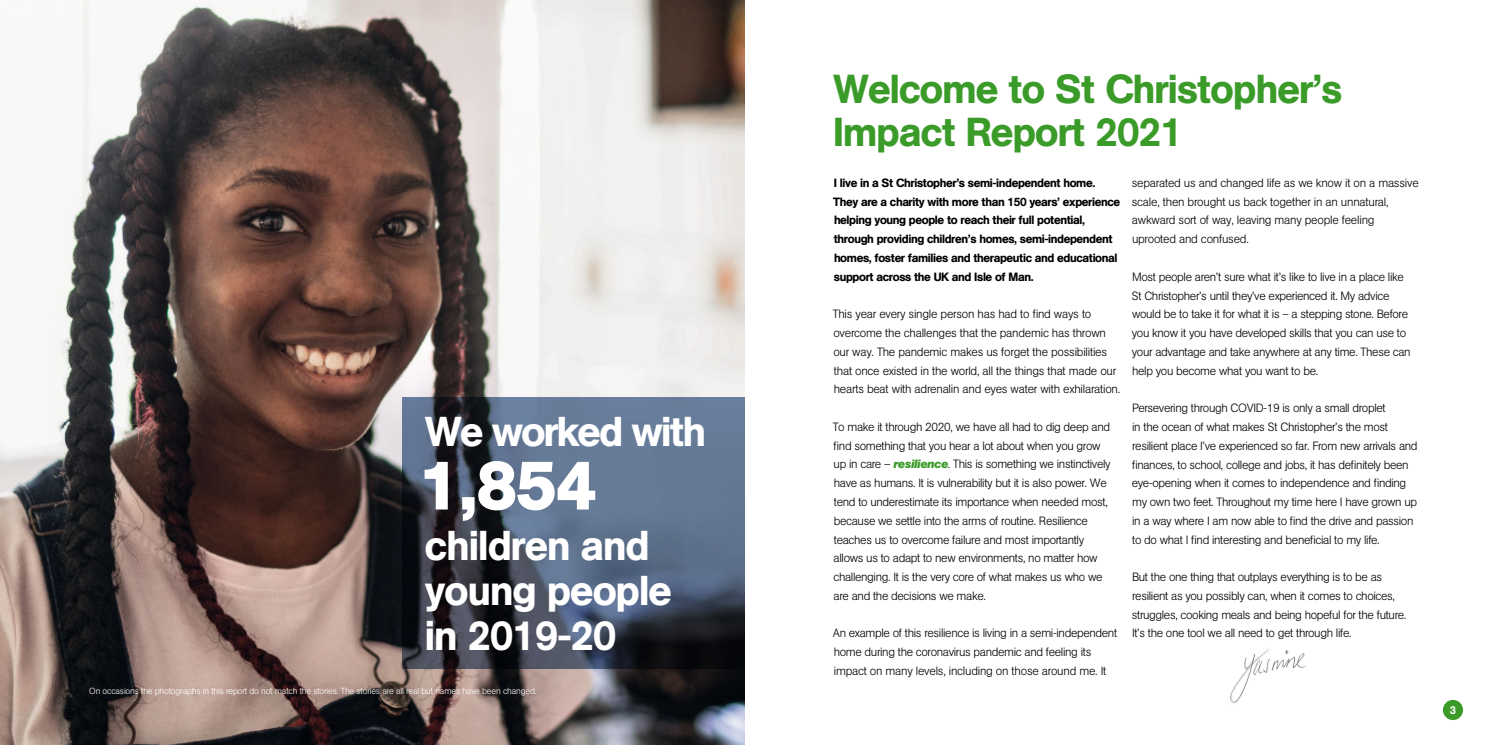
<style>
.page{position:relative;width:1489px;height:745px;background:#fff}
.page>*{position:absolute;margin:0;border:0;box-sizing:border-box;transform-origin:0 0}
.t1{font:700 68.75px "AG Book BQ";color:#fff}
.t2{font:500 41.25px/45px "AG Book BQ";letter-spacing:-.02em;color:#fff}
.t3{font:500 41.25px "AG Book BQ";letter-spacing:-.04em;color:#fff}
.t4{font:500 40px/42.5px "AG Book BQ";letter-spacing:-.02em;color:#3b9b29}
.t5{font:300 11.88px/18.8px "AG Book BQ";letter-spacing:-.03em;color:#000}
.t6{font:500 11.88px/18.8px "AG Book BQ";letter-spacing:-.03em;color:#000}
.t7{font:500 11.12px "AG Book BQ";color:#fff}
.t8{font:300 8.75px "AG Book BQ";letter-spacing:-.02em;color:#fff}
.s1{font-weight:700;font-style:italic;color:#3b9b29}
</style>
<div class="page">
<img style="left:1230px;top:649px;width:76px;height:54px">
<img style="left:0;top:0;width:744px;height:744px">
<svg style="left:402px;top:397px;width:342px;height:271px;background:#485469"></svg>
<div style="left:1442px;top:699px;width:20px;height:20px;background:#3b9b29;border-radius:50%"></div>
<h2 class="t3" style="left:425px;top:406px;width:282px">We worked with</h2>
<h1 class="t1" style="left:419px;top:444px;width:179px">1,854</h1>
<h2 class="t2" style="left:425px;top:522px;width:248px">children and young people in 2019-20</h2>
<p class="t8" style="left:89px;top:685px;width:449px">On occasions the photographs in this report do not match the stories. The stories are all real but names have been changed.</p>
<h3 class="t4" style="left:833px;top:68px;width:511px">Welcome to St Christopher’s<br>Impact Report 2021</h3>
<p class="t6" style="left:833px;top:173px;width:288px">I live in a St Christopher’s semi-independent home.<br>They are a charity with more than 150 years’ experience helping young people to reach their full potential, through providing children’s homes, semi-independent homes, foster families and therapeutic and educational support across the UK and Isle of Man.</p>
<p class="t5" style="left:832px;top:304px;width:289px">This year every single person has had to find ways to overcome the challenges that the pandemic has thrown our way. The pandemic makes us forget the possibilities that once existed in the world, all the things that made our hearts beat with adrenalin and eyes water with exhilaration.</p>
<p class="t5" style="left:832px;top:417px;width:279px">To make it through 2020, we have all had to dig deep and find something that you hear a lot about when you grow up in care – <span class="s1">resilience</span>. This is something we instinctively have as humans. It is vulnerability but it is also power. We tend to underestimate its importance when needed most, because we settle into the arms of routine. Resilience teaches us to overcome failure and most importantly allows us to adapt to new environments, no matter how challenging. It is the very core of what makes us who we are and the decisions we make.</p>
<p class="t5" style="left:832px;top:623px;width:286px">An example of this resilience is living in a semi-independent home during the coronavirus pandemic and feeling its impact on many levels, including on those around me. It</p>
<p class="t5" style="left:1131px;top:173px;width:288px">separated us and changed life as we know it on a massive scale, then brought us back together in an unnatural, awkward sort of way, leaving many people feeling uprooted and confused.</p>
<p class="t5" style="left:1131px;top:267px;width:280px">Most people aren’t sure what it’s like to live in a place like St Christopher’s until they’ve experienced it. My advice would be to take it for what it is – a stepping stone. Before you know it you have developed skills that you can use to your advantage and take anywhere at any time. These can help you become what you want to be.</p>
<p class="t5" style="left:1131px;top:398px;width:287px">Persevering through COVID-19 is only a small droplet<br>in the ocean of what makes St Christopher’s the most resilient place I’ve experienced so far. From new arrivals and finances, to school, college and jobs, it has definitely been eye-opening when it comes to independence and finding my own two feet. Throughout my time here I have grown up in a way where I am now able to find the drive and passion to do what I find interesting and beneficial to my life.</p>
<p class="t5" style="left:1131px;top:567px;width:276px">But the one thing that outplays everything is to be as resilient as you possibly can, when it comes to choices, struggles, cooking meals and being hopeful for the future.<br>It’s the one tool we all need to get through life.</p>
<p class="t7" style="left:1449px;top:702px;width:8px">3</p>
</div>
